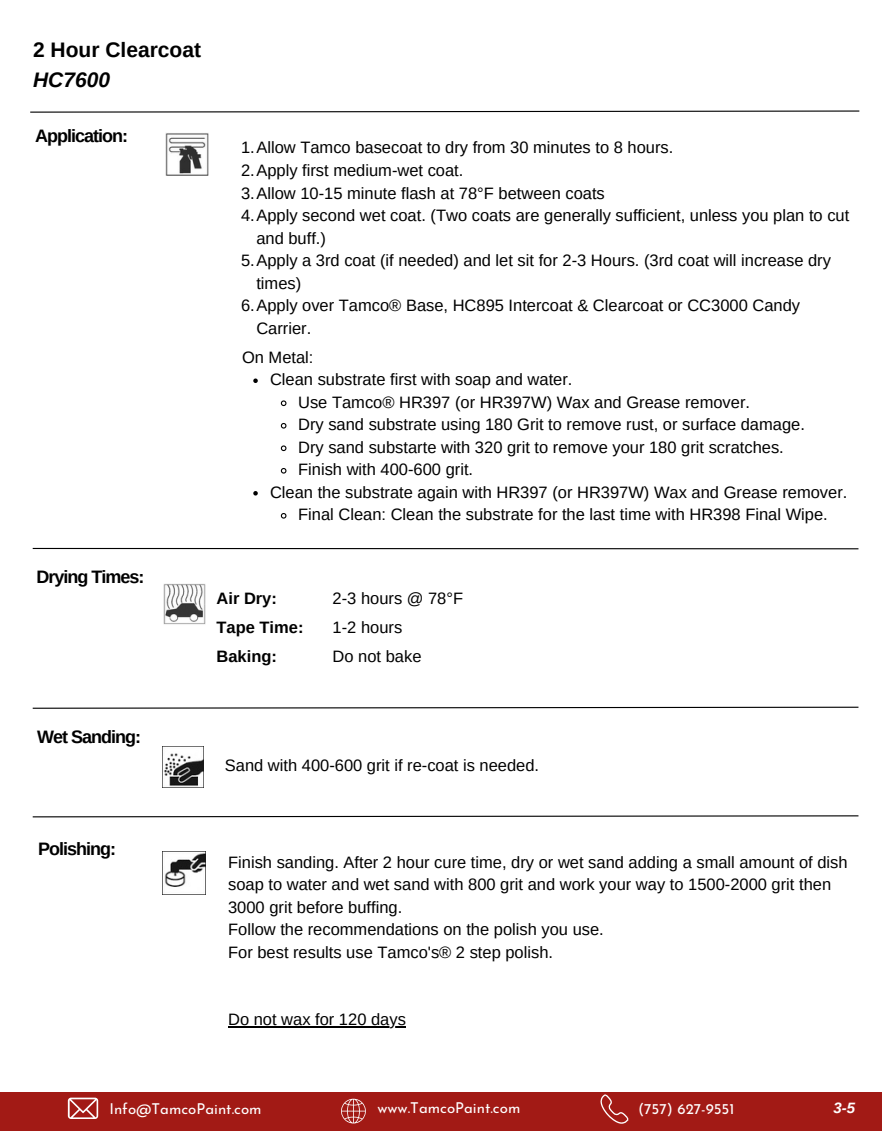
<style>
.page{position:relative;width:882px;height:1131px;background:#fff}
.page>*{position:absolute;margin:0;border:0;box-sizing:border-box;transform-origin:0 0}
.t1{font:700 21px "Arimo";color:#000}
.t2{font:italic 700 21px "Arimo";color:#000}
.t3{font:700 18px "Arimo";letter-spacing:-.055em;color:#000}
.t4{font:16.5px/22.5px "Arimo";color:#000}
.t5{font:700 16.5px "Arimo";color:#000}
.t6{font:15px "Josefin Sans";color:#fff}
.t7{font:italic 700 15px "Arimo";color:#fff}
</style>
<div class="page">
<svg style="left:30px;top:110px;width:830px;height:3px"></svg>
<div style="left:0;top:1092px;width:882px;height:39px;background:#a21a15"></div>
<svg style="left:68px;top:1097px;width:30px;height:22px"></svg>
<svg style="left:341px;top:1098px;width:25px;height:25px"></svg>
<svg style="left:600px;top:1094px;width:29px;height:29px"></svg>
<img style="left:166px;top:133px;width:43px;height:42px">
<svg style="left:253px;top:378px;width:5px;height:5px"></svg>
<svg style="left:280px;top:400px;width:7px;height:7px"></svg>
<svg style="left:280px;top:423px;width:7px;height:6px"></svg>
<svg style="left:280px;top:445px;width:7px;height:7px"></svg>
<svg style="left:280px;top:468px;width:7px;height:6px"></svg>
<svg style="left:253px;top:491px;width:5px;height:4px"></svg>
<svg style="left:280px;top:513px;width:7px;height:6px"></svg>
<hr style="left:33px;top:548px;width:825px;height:1px;background:#000">
<svg style="left:32px;top:815px;width:827px;height:3px"></svg>
<img style="left:164px;top:584px;width:41px;height:41px">
<img style="left:163px;top:851px;width:42px;height:36px">
<hr style="left:228px;top:1026px;width:178px;height:1px;background:#000">
<svg style="left:32px;top:706px;width:827px;height:3px"></svg>
<img style="left:163px;top:746px;width:40px;height:41px">
<p class="t1" style="left:33px;top:38px;width:169px">2 Hour Clearcoat</p>
<p class="t2" style="left:33px;top:68px;width:79px">HC7600</p>
<p class="t3" style="left:35px;top:125px;width:95px">Application:</p>
<p class="t4" style="left:241px;top:136px;width:434px">1.Allow Tamco basecoat to dry from 30 minutes to 8 hours.</p>
<p class="t4" style="left:241px;top:159px;width:224px">2.Apply first medium-wet coat.</p>
<p class="t4" style="left:241px;top:181px;width:365px">3.Allow 10-15 minute flash at 78°F between coats</p>
<p class="t4" style="left:241px;top:204px;width:610px">4.Apply second wet coat. (Two coats are generally sufficient, unless you plan to cut</p>
<p class="t4" style="left:256px;top:226px;width:71px">and buff.)</p>
<p class="t4" style="left:241px;top:249px;width:591px">5.Apply a 3rd coat (if needed) and let sit for 2-3 Hours. (3rd coat will increase dry</p>
<p class="t4" style="left:256px;top:271px;width:46px">times)</p>
<p class="t4" style="left:241px;top:294px;width:561px">6.Apply over Tamco® Base, HC895 Intercoat &amp; Clearcoat or CC3000 Candy</p>
<p class="t4" style="left:256px;top:316px;width:56px">Carrier.</p>
<p class="t4" style="left:270px;top:368px;width:304px">Clean substrate first with soap and water.</p>
<p class="t4" style="left:298px;top:391px;width:453px">Use Tamco® HR397 (or HR397W) Wax and Grease remover.</p>
<p class="t4" style="left:298px;top:413px;width:508px">Dry sand substrate using 180 Grit to remove rust, or surface damage.</p>
<p class="t4" style="left:298px;top:436px;width:487px">Dry sand substarte with 320 grit to remove your 180 grit scratches.</p>
<p class="t4" style="left:298px;top:458px;width:177px">Finish with 400-600 grit.</p>
<p class="t4" style="left:270px;top:481px;width:579px">Clean the substrate again with HR397 (or HR397W) Wax and Grease remover.</p>
<p class="t4" style="left:298px;top:503px;width:531px">Final Clean: Clean the substrate for the last time with HR398 Final Wipe.</p>
<p class="t4" style="left:242px;top:346px;width:73px">On Metal:</p>
<p class="t3" style="left:36px;top:567px;width:110px">Drying Times:</p>
<p class="t5" style="left:217px;top:588px;width:62px">Air Dry:</p>
<p class="t4" style="left:333px;top:586px;width:132px">2-3 hours @ 78°F</p>
<p class="t5" style="left:217px;top:618px;width:89px">Tape Time:</p>
<p class="t4" style="left:333px;top:616px;width:71px">1-2 hours</p>
<p class="t5" style="left:217px;top:647px;width:62px">Baking:</p>
<p class="t4" style="left:333px;top:645px;width:90px">Do not bake</p>
<p class="t3" style="left:37px;top:726px;width:106px">Wet Sanding:</p>
<p class="t4" style="left:225px;top:754px;width:316px">Sand with 400-600 grit if re-coat is needed.</p>
<p class="t3" style="left:38px;top:838px;width:80px">Polishing:</p>
<p class="t4" style="left:228px;top:851px;width:621px">Finish sanding. After 2 hour cure time, dry or wet sand adding a small amount of dish soap to water and wet sand with 800 grit and work your way to 1500-2000 grit then 3000 grit before buffing.<br>Follow the recommendations on the polish you use.<br>For best results use Tamco's® 2 step polish.</p>
<p class="t4" style="left:228px;top:1008px;width:179px">Do not wax for 120 days</p>
<p class="t6" style="left:109px;top:1102px;width:154px">Info@TamcoPaint.com</p>
<p class="t6" style="left:377px;top:1101px;width:144px">www.TamcoPaint.com</p>
<p class="t6" style="left:638px;top:1102px;width:98px">(757) 627-9551</p>
<p class="t7" style="left:833px;top:1099px;width:23px">3-5</p>
</div>
